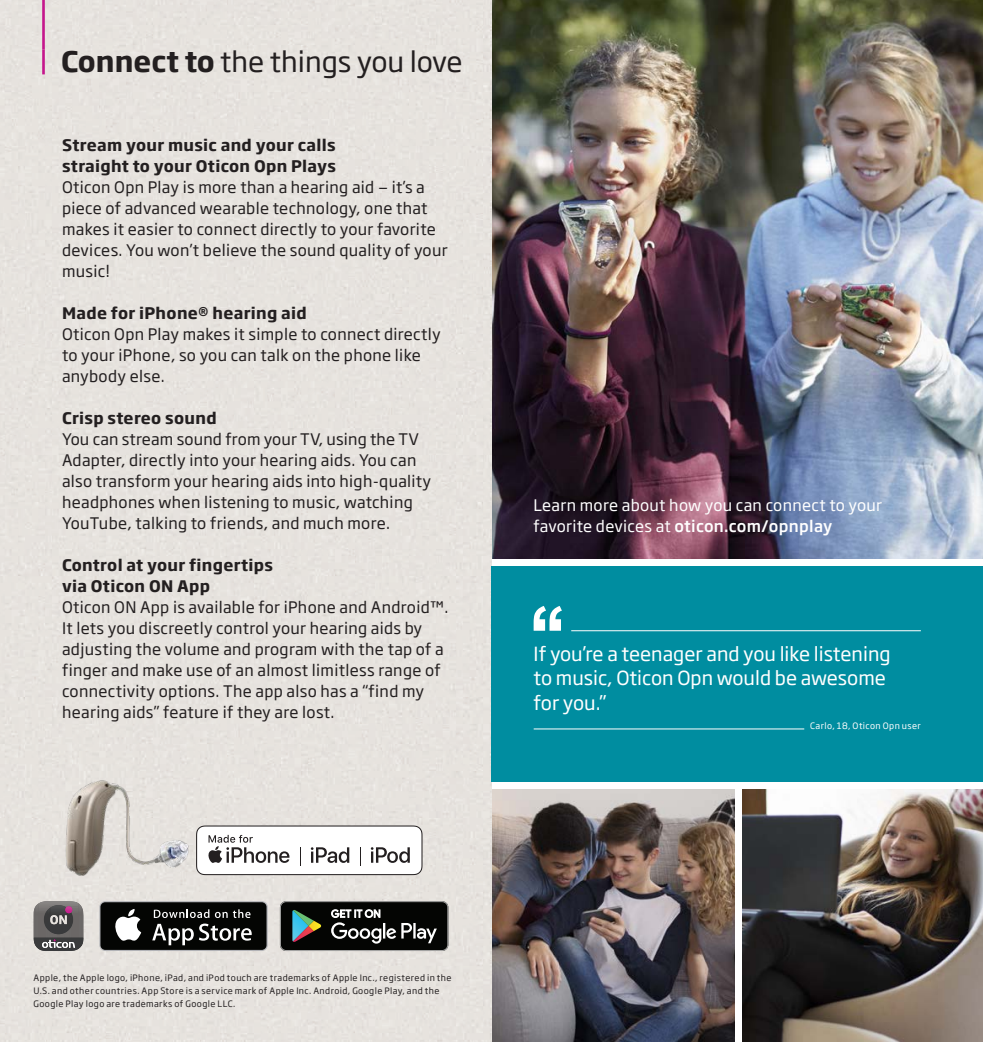
<style>
.page{position:relative;width:983px;height:1042px;background:#fff}
.page>*{position:absolute;margin:0;border:0;box-sizing:border-box;transform-origin:0 0}
.t1{font:28px "Soho Gothic Pro";color:#231f20}
.t2{font:19.25px/24.5px "Soho Gothic Pro";color:#fff}
.t3{font:15.75px/21px "Soho Gothic Pro";letter-spacing:.02em;color:#231f20}
.t4{font:700 15.75px/21px "Soho Gothic Pro";letter-spacing:.02em;color:#231f20}
.t5{font:15.75px/21px "Soho Gothic Pro";letter-spacing:.02em;color:#fff}
.t6{font:8.75px/13.1px "Soho Gothic Pro";letter-spacing:.045em;color:#231f20}
.t7{font:8.75px "Soho Gothic Pro";letter-spacing:.045em;color:#fff}
.s1{font-weight:700}
.s2{font-weight:500}
</style>
<div class="page">
<img style="left:491px;top:0;width:491px;height:558px">
<img style="left:491px;top:789px;width:243px;height:253px">
<div style="left:0;top:0;width:491px;height:1042px;background:#e6e3de"></div>
<div style="left:491px;top:566px;width:491px;height:215px;background:#008da0"></div>
<img style="left:742px;top:789px;width:240px;height:253px">
<img style="left:43px;top:767px;width:153px;height:121px">
<svg style="left:34px;top:901px;width:49px;height:50px;background:#6b6769"></svg>
<svg style="left:196px;top:825px;width:226px;height:50px"></svg>
<svg style="left:280px;top:901px;width:168px;height:50px;background:#2d312e"></svg>
<svg style="left:99px;top:901px;width:169px;height:50px"></svg>
<div style="left:100px;top:902px;width:166px;height:48px;background:#040503;border-radius:5px"></div>
<svg style="left:115px;top:909px;width:26px;height:32px"></svg>
<svg style="left:152px;top:909px;width:100px;height:36px"></svg>
<hr style="left:42px;top:0;width:3px;height:50px;background:#c5168c">
<hr style="left:42px;top:50px;width:3px;height:24px;background:#c5168c">
<hr style="left:533px;top:728px;width:271px;height:1px;background:#fff">
<hr style="left:571px;top:630px;width:349px;height:1px;background:#fff">
<svg style="left:533px;top:606px;width:28px;height:25px"></svg>
<h1 class="t1" style="left:61px;top:40px;width:403px"><span class="s1">Connect to</span> the things you love</h1>
<p class="t4" style="left:62px;top:134px;width:275px">Stream your music and your calls straight to your Oticon Opn Plays</p>
<p class="t3" style="left:62px;top:176px;width:387px">Oticon Opn Play is more than a hearing aid — it’s a piece of advanced wearable technology, one that makes it easier to connect directly to your favorite devices. You won’t believe the sound quality of your music!</p>
<p class="t4" style="left:62px;top:302px;width:246px">Made for iPhone® hearing aid</p>
<p class="t3" style="left:62px;top:323px;width:380px">Oticon Opn Play makes it simple to connect directly to your iPhone, so you can talk on the phone like anybody else.</p>
<p class="t4" style="left:62px;top:407px;width:156px">Crisp stereo sound</p>
<p class="t3" style="left:62px;top:428px;width:370px">You can stream sound from your TV, using the TV Adapter, directly into your hearing aids. You can also transform your hearing aids into high-quality headphones when listening to music, watching YouTube, talking to friends, and much more.</p>
<p class="t4" style="left:62px;top:554px;width:212px">Control at your fingertips via Oticon ON App</p>
<p class="t3" style="left:62px;top:596px;width:388px">Oticon ON App is available for iPhone and Android™.<br>It lets you discreetly control your hearing aids by adjusting the volume and program with the tap of a finger and make use of an almost limitless range of connectivity options. The app also has a “find my hearing aids” feature if they are lost.</p>
<p class="t5" style="left:533px;top:494px;width:350px">Learn more about how you can connect to your favorite devices at <span class="s2">oticon.com/opnplay</span></p>
<p class="t2" style="left:533px;top:640px;width:358px">If you’re a teenager and you like listening to music, Oticon Opn would be awesome for you.”</p>
<p class="t7" style="left:810px;top:719px;width:112px">Carlo, 18, Oticon Opn user</p>
<p class="t6" style="left:33px;top:970px;width:419px">Apple, the Apple logo, iPhone, iPad, and iPod touch are trademarks of Apple Inc., registered in the<br>U.S. and other countries. App Store is a service mark of Apple Inc. Android, Google Play, and the<br>Google Play logo are trademarks of Google LLC.</p>
</div>
